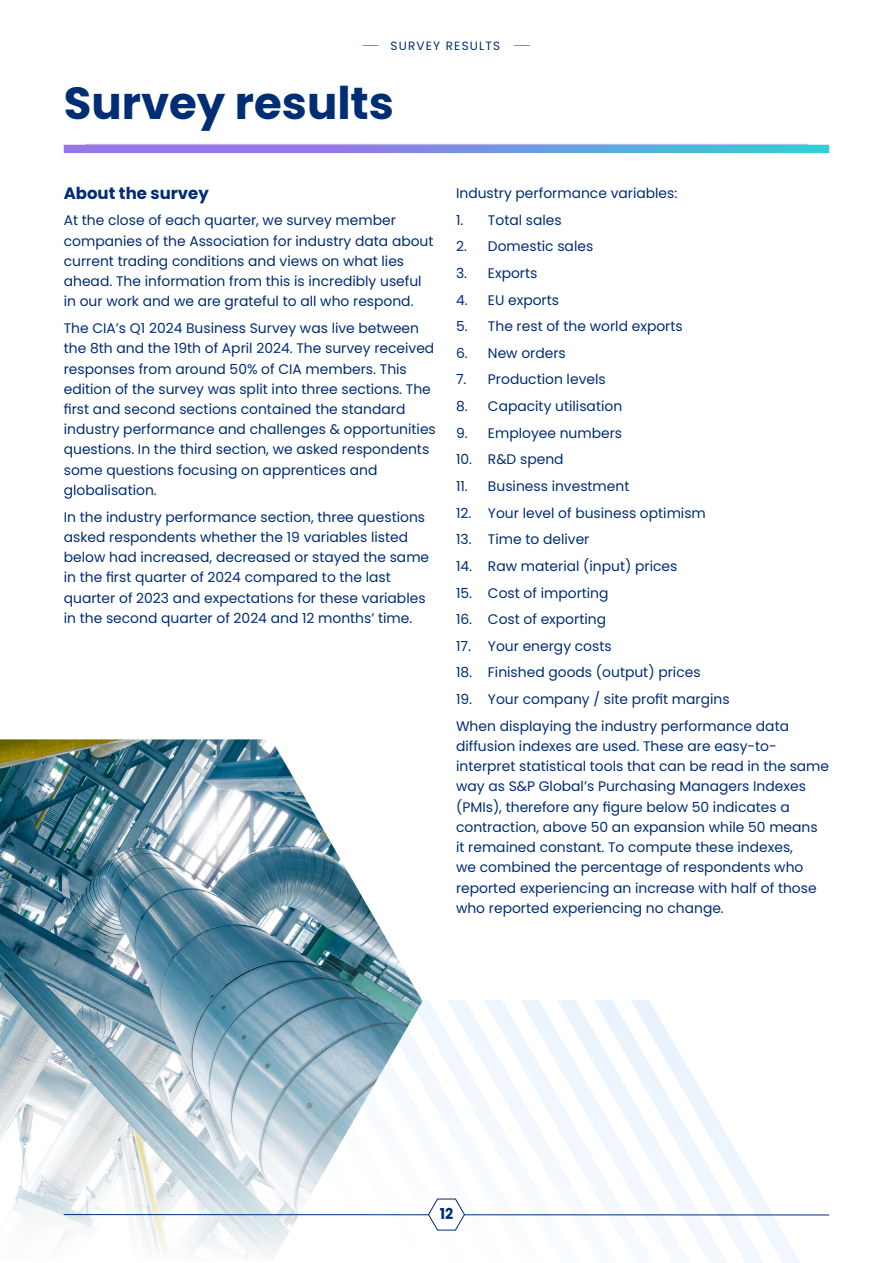
<style>
.page{position:relative;width:893px;height:1263px;background:#fff}
.page>*{position:absolute;margin:0;border:0;box-sizing:border-box;transform-origin:0 0}
.t1{font:700 45px "Poppins";color:#002d74}
.t2{font:700 16.5px "Poppins";color:#002d74}
.t3{font:700 15px "Poppins";color:#002d74;scale:.95 1}
.t4{font:13.8px/20.2px "Poppins";color:#002d74}
.t5{font:12px "Poppins";letter-spacing:.1em;color:#002d74}
.s1{font-weight:200}
</style>
<div class="page">
<img style="left:0;top:739px;width:422px;height:516px">
<hr style="left:85px;top:144px;width:723px;height:1px;background:#cabbf2">
<svg style="left:322px;top:1024px;width:19px;height:95px;background:#a4bece"></svg>
<svg style="left:341px;top:1000px;width:32px;height:119px;background:#90b0c1"></svg>
<svg style="left:373px;top:1000px;width:37px;height:119px"></svg>
<svg style="left:410px;top:1000px;width:37px;height:119px"></svg>
<svg style="left:447px;top:1000px;width:36px;height:119px"></svg>
<svg style="left:483px;top:1000px;width:37px;height:216px"></svg>
<svg style="left:520px;top:1000px;width:37px;height:216px"></svg>
<svg style="left:557px;top:1000px;width:37px;height:216px"></svg>
<svg style="left:594px;top:1000px;width:37px;height:216px"></svg>
<svg style="left:631px;top:1000px;width:169px;height:263px"></svg>
<svg style="left:64px;top:145px;width:765px;height:8px;background:#7395df"></svg>
<hr style="left:64px;top:1214px;width:765px;height:1px;background:#002d74">
<svg style="left:194px;top:1119px;width:317px;height:136px"></svg>
<p class="t5" style="left:362px;top:39px;width:170px"><span class="s1">——</span> SURVEY RESULTS <span class="s1">——</span></p>
<h1 class="t1" style="left:64px;top:77px;width:332px">Survey results</h1>
<p class="t2" style="left:64px;top:183px;width:146px">About the survey</p>
<p class="t4" style="left:64px;top:210px;width:371px">At the close of each quarter, we survey member companies of the Association for industry data about current trading conditions and views on what lies ahead. The information from this is incredibly useful in our work and we are grateful to all who respond.</p>
<p class="t4" style="left:64px;top:318px;width:374px">The CIA’s Q1 2024 Business Survey was live between the 8th and the 19th of April 2024. The survey received responses from around 50% of CIA members. This edition of the survey was split into three sections. The first and second sections contained the standard industry performance and challenges &amp; opportunities questions. In the third section, we asked respondents some questions focusing on apprentices and globalisation.</p>
<p class="t4" style="left:64px;top:507px;width:367px">In the industry performance section, three questions asked respondents whether the 19 variables listed below had increased, decreased or stayed the same in the first quarter of 2024 compared to the last quarter of 2023 and expectations for these variables in the second quarter of 2024 and 12 months’ time.</p>
<p class="t4" style="left:456px;top:183px;width:223px">Industry performance variables:</p>
<p class="t4" style="left:456px;top:210px;width:107px">1. Total sales</p>
<p class="t4" style="left:456px;top:236px;width:139px">2. Domestic sales</p>
<p class="t4" style="left:456px;top:263px;width:83px">3. Exports</p>
<p class="t4" style="left:456px;top:290px;width:105px">4. EU exports</p>
<p class="t4" style="left:456px;top:316px;width:228px">5. The rest of the world exports</p>
<p class="t4" style="left:456px;top:343px;width:111px">6. New orders</p>
<p class="t4" style="left:456px;top:370px;width:151px">7. Production levels</p>
<p class="t4" style="left:456px;top:396px;width:168px">8. Capacity utilisation</p>
<p class="t4" style="left:456px;top:423px;width:168px">9. Employee numbers</p>
<p class="t4" style="left:456px;top:449px;width:109px">10. R&amp;D spend</p>
<p class="t4" style="left:456px;top:476px;width:175px">11. Business investment</p>
<p class="t4" style="left:456px;top:503px;width:251px">12. Your level of business optimism</p>
<p class="t4" style="left:456px;top:529px;width:135px">13. Time to deliver</p>
<p class="t4" style="left:456px;top:556px;width:223px">14. Raw material (input) prices</p>
<p class="t4" style="left:456px;top:583px;width:154px">15. Cost of importing</p>
<p class="t4" style="left:456px;top:609px;width:152px">16. Cost of exporting</p>
<p class="t4" style="left:456px;top:636px;width:157px">17. Your energy costs</p>
<p class="t4" style="left:456px;top:662px;width:246px">18. Finished goods (output) prices</p>
<p class="t4" style="left:456px;top:686px;width:335px;line-height:26.7px">19. Your company / site profit margins<br>When displaying the industry performance data</p>
<p class="t4" style="left:456px;top:736px;width:375px">diffusion indexes are used. These are easy-to&shy;interpret statistical tools that can be read in the same way as S&amp;P Global’s Purchasing Managers Indexes (PMIs), therefore any figure below 50 indicates a contraction, above 50 an expansion while 50 means it remained constant. To compute these indexes,<br>we combined the percentage of respondents who reported experiencing an increase with half of those who reported experiencing no change.</p>
<p class="t3" style="left:440px;top:1205px;width:16px">12</p>
</div>
